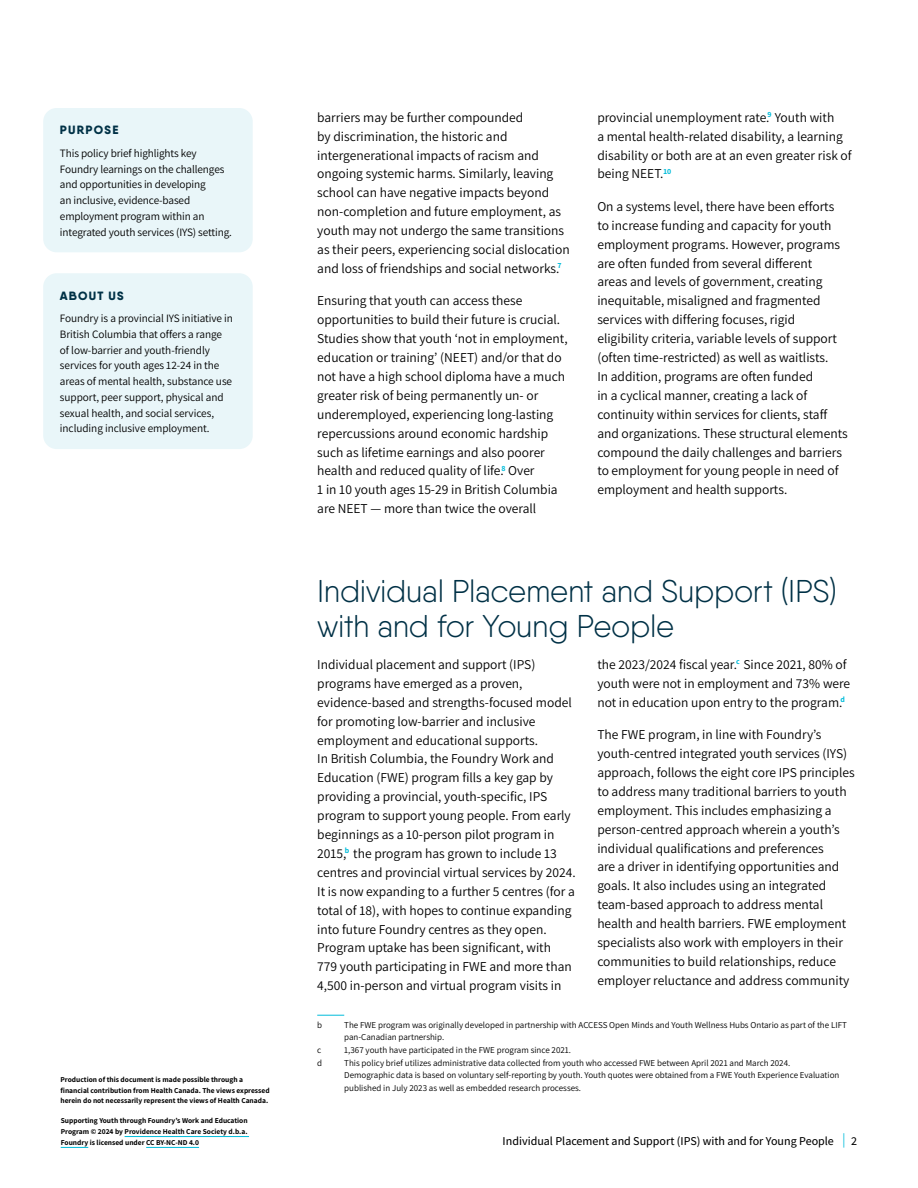
<style>
.page{position:relative;width:918px;height:1188px;background:#fff}
.page>*{position:absolute;margin:0;border:0;box-sizing:border-box;transform-origin:0 0}
.t1{font:300 31.5px/34.7px "Qanelas Soft";letter-spacing:-.015em;color:#003146}
.t2{font:13.5px/18.9px "Assistant";color:#000}
.t3{font:500 12px "Assistant";color:#000}
.t4{font:800 12px "Qanelas Soft";letter-spacing:.095em;color:#003146}
.t5{font:11.25px/15.8px "Assistant";letter-spacing:-.005em;color:#000}
.t6{font:9px/12.6px "Assistant";color:#000}
.t7{font:700 7.5px/10.8px "Assistant";color:#000;text-align:justify}
.s1{font-size:14.4px;color:#00bcda}
</style>
<div class="page">
<hr style="left:125px;top:1136px;width:124px;height:1px;background:#00bcda">
<svg style="left:61px;top:1147px;width:27px;height:1px"></svg>
<hr style="left:146px;top:1147px;width:53px;height:1px;background:#00bcda">
<svg style="left:317px;top:1015px;width:27px;height:1px"></svg>
<div style="left:43px;top:108px;width:210px;height:144px;background:#e9f6f9;border-radius:13px"></div>
<div style="left:43px;top:273px;width:210px;height:176px;background:#e9f6f9;border-radius:13px"></div>
<p class="t4" style="left:60px;top:123px;width:60px">PURPOSE</p>
<p class="t5" style="left:60px;top:145px;width:174px">This policy brief highlights key Foundry learnings on the challenges and opportunities in developing<br>an inclusive, evidence-based employment program within an integrated youth services (IYS) setting.</p>
<p class="t4" style="left:60px;top:288px;width:65px">ABOUT US</p>
<p class="t5" style="left:60px;top:310px;width:175px">Foundry is a provincial IYS initiative in British Columbia that offers a range of low-barrier and youth-friendly services for youth ages 12-24 in the areas of mental health, substance use support, peer support, physical and sexual health, and social services, including inclusive employment.</p>
<p class="t7" style="left:60px;top:1073px;width:211px;text-align:left">Production of this document is made possible through a financial contribution from Health Canada. The views expressed herein do not necessarily represent the views of Health Canada.</p>
<p class="t7" style="left:61px;top:1115px;width:188px">Supporting Youth through Foundry’s Work and Education Program © 2024 by Providence Health Care Society d.b.a.<br>Foundry is licensed under CC BY-NC-ND 4.0</p>
<p class="t2" style="left:317px;top:107px;width:254px">barriers may be further compounded<br>by discrimination, the historic and intergenerational impacts of racism and ongoing systemic harms. Similarly, leaving school can have negative impacts beyond non-completion and future employment, as youth may not undergo the same transitions as their peers, experiencing social dislocation and loss of friendships and social networks.<sup>7</sup></p>
<p class="t2" style="left:317px;top:291px;width:252px">Ensuring that youth can access these opportunities to build their future is crucial.<br>Studies show that youth ‘not in employment, education or training’ (NEET) and/or that do not have a high school diploma have a much greater risk of being permanently un- or underemployed, experiencing long-lasting repercussions around economic hardship such as lifetime earnings and also poorer health and reduced quality of life.<sup>8</sup> Over<br>1 in 10 youth ages 15-29 in British Columbia are NEET — more than twice the overall</p>
<p class="t2" style="left:597px;top:107px;width:256px">provincial unemployment rate.<sup>9</sup> Youth with<br>a mental health-related disability, a learning disability or both are at an even greater risk of being NEET.<sup>10</sup></p>
<p class="t2" style="left:597px;top:196px;width:252px">On a systems level, there have been efforts to increase funding and capacity for youth employment programs. However, programs are often funded from several different<br>areas and levels of government, creating inequitable, misaligned and fragmented services with differing focuses, rigid eligibility criteria, variable levels of support (often time‑restricted) as well as waitlists.<br>In addition, programs are often funded<br>in a cyclical manner, creating a lack of continuity within services for clients, staff and organizations. These structural elements compound the daily challenges and barriers to employment for young people in need of employment and health supports.</p>
<h1 class="t1" style="left:317px;top:573px;width:521px">Individual Placement and Support (IPS) with and for Young People</h1>
<p class="t2" style="left:317px;top:654px;width:260px">Individual placement and support (IPS) programs have emerged as a proven, evidence-based and strengths-focused model for promoting low-barrier and inclusive employment and educational supports.<br>In British Columbia, the Foundry Work and Education (FWE) program fills a key gap by providing a provincial, youth-specific, IPS program to support young people. From early beginnings as a 10-person pilot program in 2015,<sup>b</sup> the program has grown to include 13 centres and provincial virtual services by 2024.<br>It is now expanding to a further 5 centres (for a total of 18), with hopes to continue expanding into future Foundry centres as they open.<br>Program uptake has been significant, with<br>779 youth participating in FWE and more than 4,500 in-person and virtual program visits in</p>
<p class="t2" style="left:597px;top:654px;width:254px">the 2023/2024 fiscal year.<sup>c</sup> Since 2021, 80% of youth were not in employment and 73% were not in education upon entry to the program.<sup>d</sup></p>
<p class="t2" style="left:597px;top:725px;width:259px">The FWE program, in line with Foundry’s youth-centred integrated youth services (IYS) approach, follows the eight core IPS principles to address many traditional barriers to youth employment. This includes emphasizing a person-centred approach wherein a youth’s individual qualifications and preferences<br>are a driver in identifying opportunities and goals. It also includes using an integrated team-based approach to address mental health and health barriers. FWE employment specialists also work with employers in their communities to build relationships, reduce employer reluctance and address community</p>
<p class="t6" style="left:317px;top:1018px;width:6px">b</p>
<p class="t6" style="left:344px;top:1018px;width:504px">The FWE program was originally developed in partnership with ACCESS Open Minds and Youth Wellness Hubs Ontario as part of the LIFT pan-Canadian partnership.</p>
<p class="t6" style="left:317px;top:1043px;width:6px">c</p>
<p class="t6" style="left:344px;top:1043px;width:228px">1,367 youth have participated in the FWE program since 2021.</p>
<p class="t6" style="left:317px;top:1056px;width:6px">d</p>
<p class="t6" style="left:344px;top:1056px;width:497px">This policy brief utilizes administrative data collected from youth who accessed FWE between April 2021 and March 2024.<br>Demographic data is based on voluntary self-reporting by youth. Youth quotes were obtained from a FWE Youth Experience Evaluation published in July 2023 as well as embedded research processes.</p>
<p class="t3" style="left:503px;top:1133px;width:356px">Individual Placement and Support (IPS) with and for Young People <span class="s1">|</span> 2</p>
</div>
